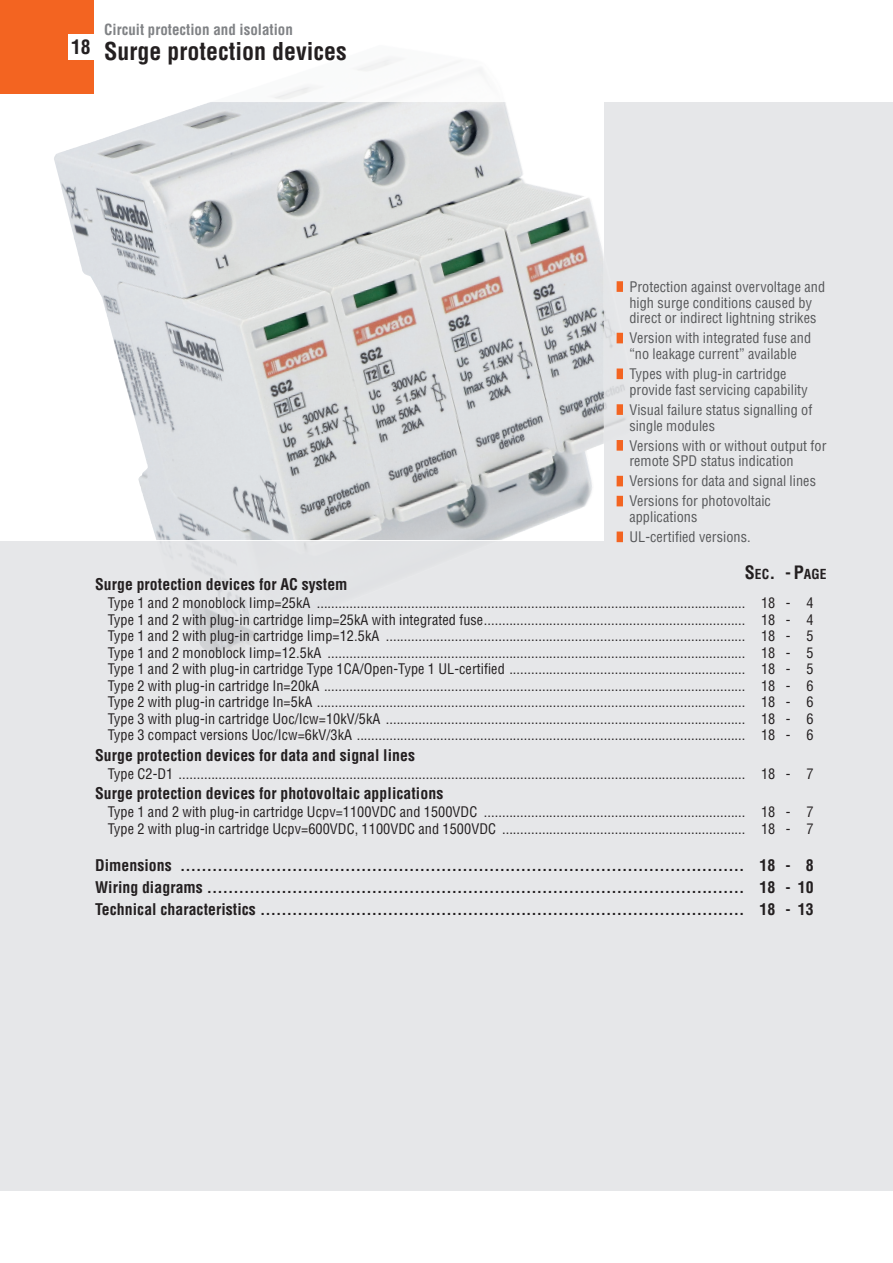
<style>
.page{position:relative;width:893px;height:1263px;background:#fff}
.page>*{position:absolute;margin:0;border:0;box-sizing:border-box;transform-origin:0 0}
.t1{font:700 condensed 24px "Helvetica";color:#231f20}
.t2{font:700 condensed 19.5px "Helvetica";color:#231f20}
.t3{font:700 condensed 15.75px/22px "Helvetica";letter-spacing:.005em;color:#231f20;text-align:justify}
.t4{font:700 condensed 15px "Helvetica";color:#808285}
.t5{font:condensed 14.25px/16.5px "Helvetica";letter-spacing:.005em;color:#231f20;text-align:justify}
.t6{font:condensed 14.25px/15.8px "Helvetica";letter-spacing:.005em;color:#57585a}
.t7{font:700 condensed 13.5px "Helvetica";color:#231f20}
.s1{font-size:18px}
</style>
<div class="page">
<div style="left:0;top:102px;width:893px;height:1089px;background:#e6e7e9"></div>
<div style="left:617px;top:281px;width:6px;height:11px;background:#f36421"></div>
<div style="left:617px;top:333px;width:6px;height:10px;background:#f36421"></div>
<div style="left:617px;top:368px;width:6px;height:11px;background:#f36421"></div>
<div style="left:617px;top:404px;width:6px;height:11px;background:#f36421"></div>
<div style="left:617px;top:440px;width:6px;height:11px;background:#f36421"></div>
<div style="left:617px;top:476px;width:6px;height:10px;background:#f36421"></div>
<div style="left:617px;top:496px;width:6px;height:10px;background:#f36421"></div>
<div style="left:617px;top:531px;width:6px;height:11px;background:#f36421"></div>
<div style="left:0;top:0;width:94px;height:94px;background:#f36421"></div>
<div style="left:68px;top:34px;width:28px;height:26px;background:#fff"></div>
<svg style="left:0;top:102px;width:604px;height:438px;fill:#dddfe2"></svg>
<img style="left:121px;top:102px;width:89px;height:30px">
<h2 class="t2" style="left:71px;top:35px;width:21px">18</h2>
<p class="t4" style="left:104px;top:20px;width:190px">Circuit protection and isolation</p>
<h1 class="t1" style="left:104px;top:37px;width:244px">Surge protection devices</h1>
<p class="t6" style="left:629px;top:279px;width:197px">Protection against overvoltage and high surge conditions caused by direct or indirect lightning strikes</p>
<p class="t6" style="left:629px;top:330px;width:183px">Version with integrated fuse and “no leakage current” available</p>
<p class="t6" style="left:629px;top:366px;width:180px">Types with plug-in cartridge provide fast servicing capability</p>
<p class="t6" style="left:629px;top:402px;width:185px">Visual failure status signalling of single modules</p>
<p class="t6" style="left:629px;top:437px;width:199px">Versions with or without output for remote SPD status indication</p>
<p class="t6" style="left:629px;top:471px;width:188px;line-height:20px">Versions for data and signal lines<br>Versions for photovoltaic</p>
<p class="t6" style="left:629px;top:507px;width:123px;line-height:20px">applications<br>UL-certified versions.</p>
<p class="t7" style="left:745px;top:566px;width:83px"><span class="s1">S</span>EC<span class="s1">. - P</span>AGE</p>
<p class="t3" style="left:95px;top:573px;width:254px">Surge protection devices for AC system</p>
<p class="t5" style="left:108px;top:594px;width:707px">Type 1 and 2 monoblock Iimp=25kA ...................................................................................................................... 18 - 4<br>Type 1 and 2 with plug-in cartridge Iimp=25kA with integrated fuse........................................................................ 18 - 4<br>Type 1 and 2 with plug-in cartridge Iimp=12.5kA ................................................................................................... 18 - 5<br>Type 1 and 2 monoblock Iimp=12.5kA ................................................................................................................... 18 - 5<br>Type 1 and 2 with plug-in cartridge Type 1CA/Open-Type 1 UL-certified ................................................................. 18 - 5<br>Type 2 with plug-in cartridge In=20kA .................................................................................................................... 18 - 6<br>Type 2 with plug-in cartridge In=5kA ...................................................................................................................... 18 - 6<br>Type 3 with plug-in cartridge Uoc/Icw=10kV/5kA ................................................................................................... 18 - 6<br>Type 3 compact versions Uoc/Icw=6kV/3kA ........................................................................................................... 18 - 6</p>
<p class="t3" style="left:95px;top:744px;width:322px">Surge protection devices for data and signal lines</p>
<p class="t5" style="left:108px;top:765px;width:707px">Type C2-D1 ............................................................................................................................................................ 18 - 7</p>
<p class="t3" style="left:95px;top:782px;width:350px">Surge protection devices for photovoltaic applications</p>
<p class="t5" style="left:108px;top:803px;width:707px">Type 1 and 2 with plug-in cartridge Ucpv=1100VDC and 1500VDC ........................................................................ 18 - 7<br>Type 2 with plug-in cartridge Ucpv=600VDC, 1100VDC and 1500VDC ................................................................... 18 - 7</p>
<p class="t3" style="left:95px;top:854px;width:720px">Dimensions .......................................................................................................... 18 - 8<br>Wiring diagrams ..................................................................................................... 18 - 10<br>Technical characteristics ........................................................................................... 18 - 13</p>
</div>
